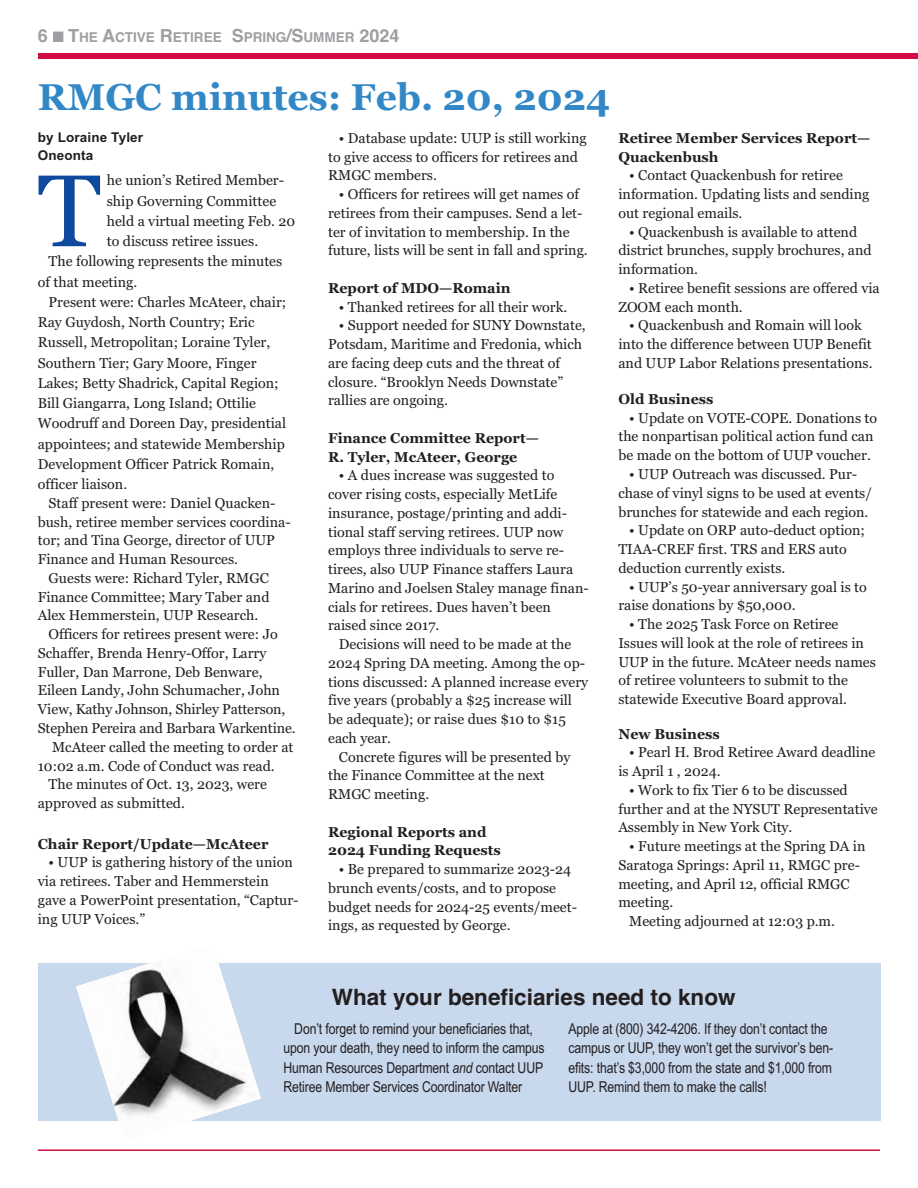
<style>
.page{position:relative;width:918px;height:1188px;background:#fff}
.page>*{position:absolute;margin:0;border:0;box-sizing:border-box;transform-origin:0 0}
.t1{font:101.85px "Georgia";color:#0f499d}
.t2{font:700 37.2px "Georgia";color:#3288c7}
.t3{font:700 22.5px "Helvetica";color:#231f20}
.t4{font:15px/19.5px "Arial Narrow";letter-spacing:-.01em;color:#231f20}
.t5{font:14.25px/18.8px "Georgia";color:#231f20}
.t6{font:700 14.25px/18.8px "Georgia";color:#231f20}
.t7{font:700 13.5px "Helvetica";color:#9d9fa2}
.t8{font:700 13.5px/17.7px "Arial";letter-spacing:.01em;color:#231f20}
.s1{font-size:18px}
.s2{font-style:italic}
</style>
<div class="page">
<hr style="left:38px;top:1149px;width:842px;height:2px;background:#d20d44">
<div style="left:38px;top:54px;width:880px;height:5px;background:#d20d44"></div>
<div style="left:38px;top:963px;width:842px;height:158px;background:#c8d8ed"></div>
<img style="left:76px;top:963px;width:185px;height:158px">
<p class="t7" style="left:38px;top:29px;width:363px"><span class="s1">6</span> ■ <span class="s1">T</span>HE <span class="s1">A</span>CTIVE <span class="s1">R</span>ETIREE <span class="s1">S</span>PRING<span class="s1">/S</span>UMMER <span class="s1">2024</span></p>
<h2 class="t2" style="left:38px;top:76px;width:574px">RMGC minutes: Feb. 20, 2024</h2>
<p class="t8" style="left:38px;top:128px;width:107px">by Loraine Tyler<br>Oneonta</p>
<h1 class="t1" style="left:38px;top:152px;width:65px">T</h1>
<p class="t5" style="left:107px;top:171px;width:179px">he union’s Retired Member-</p>
<p class="t5" style="left:107px;top:191px;width:171px">ship Governing Committee</p>
<p class="t5" style="left:107px;top:212px;width:190px">held a virtual meeting Feb. 20</p>
<p class="t5" style="left:107px;top:232px;width:153px">to discuss retiree issues.</p>
<p class="t5" style="left:49px;top:252px;width:235px">The following represents the minutes</p>
<p class="t5" style="left:38px;top:272px;width:101px">of that meeting.</p>
<p class="t5" style="left:49px;top:293px;width:239px">Present were: Charles McAteer, chair;</p>
<p class="t5" style="left:38px;top:313px;width:218px">Ray Guydosh, North Country; Eric</p>
<p class="t5" style="left:38px;top:333px;width:234px">Russell, Metropolitan; Loraine Tyler,</p>
<p class="t5" style="left:38px;top:353px;width:220px">Southern Tier; Gary Moore, Finger</p>
<p class="t5" style="left:38px;top:374px;width:242px">Lakes; Betty Shadrick, Capital Region;</p>
<p class="t5" style="left:38px;top:394px;width:220px">Bill Giangarra, Long Island; Ottilie</p>
<p class="t5" style="left:38px;top:414px;width:250px">Woodruff and Doreen Day, presidential</p>
<p class="t5" style="left:38px;top:434px;width:249px">appointees; and statewide Membership</p>
<p class="t5" style="left:38px;top:455px;width:238px">Development Officer Patrick Romain,</p>
<p class="t5" style="left:38px;top:475px;width:91px">officer liaison.</p>
<p class="t5" style="left:49px;top:494px;width:229px">Staff present were: Daniel Quacken-</p>
<p class="t5" style="left:38px;top:512px;width:254px">bush, retiree member services coordina-</p>
<p class="t5" style="left:38px;top:531px;width:239px">tor; and Tina George, director of UUP</p>
<p class="t5" style="left:38px;top:550px;width:202px">Finance and Human Resources.</p>
<p class="t5" style="left:49px;top:569px;width:222px">Guests were: Richard Tyler, RMGC</p>
<p class="t5" style="left:38px;top:587px;width:233px">Finance Committee; Mary Taber and</p>
<p class="t5" style="left:38px;top:606px;width:222px">Alex Hemmerstein, UUP Research.</p>
<p class="t5" style="left:49px;top:625px;width:231px">Officers for retirees present were: Jo</p>
<p class="t5" style="left:38px;top:644px;width:230px">Schaffer, Brenda Henry-Offor, Larry</p>
<p class="t5" style="left:38px;top:662px;width:226px">Fuller, Dan Marrone, Deb Benware,</p>
<p class="t5" style="left:38px;top:681px;width:244px">Eileen Landy, John Schumacher, John</p>
<p class="t5" style="left:38px;top:700px;width:249px">View, Kathy Johnson, Shirley Patterson,</p>
<p class="t5" style="left:38px;top:719px;width:259px">Stephen Pereira and Barbara Warkentine.</p>
<p class="t5" style="left:52px;top:737px;width:243px">McAteer called the meeting to order at</p>
<p class="t5" style="left:38px;top:756px;width:239px">10:02 a.m. Code of Conduct was read.</p>
<p class="t5" style="left:49px;top:775px;width:220px">The minutes of Oct. 13, 2023, were</p>
<p class="t5" style="left:38px;top:794px;width:149px">approved as submitted.</p>
<p class="t6" style="left:38px;top:834px;width:232px">Chair Report/Update—McAteer</p>
<p class="t5" style="left:38px;top:853px;width:262px;text-indent:11px">• UUP is gathering history of the union via retirees. Taber and Hemmerstein gave a PowerPoint presentation, “Captur&shy;ing UUP Voices.”</p>
<p class="t5" style="left:328px;top:129px;width:260px;text-indent:11px">• Database update: UUP is still working to give access to officers for retirees and<br>RMGC members.</p>
<p class="t5" style="left:328px;top:185px;width:261px;text-indent:11px">• Officers for retirees will get names of retirees from their campuses. Send a let&shy;ter of invitation to membership. In the future, lists will be sent in fall and spring.</p>
<p class="t6" style="left:328px;top:279px;width:184px">Report of MDO—Romain</p>
<p class="t5" style="left:339px;top:297px;width:230px">• Thanked retirees for all their work.</p>
<p class="t5" style="left:328px;top:316px;width:259px;text-indent:11px">• Support needed for SUNY Downstate, Potsdam, Maritime and Fredonia, which are facing deep cuts and the threat of closure. “Brooklyn Needs Downstate” rallies are ongoing.</p>
<p class="t6" style="left:328px;top:429px;width:212px">Finance Committee Report—<br>R. Tyler, McAteer, George</p>
<p class="t5" style="left:328px;top:466px;width:262px;text-indent:11px">• A dues increase was suggested to cover rising costs, especially MetLife insurance, postage/printing and addi&shy;tional staff serving retirees. UUP now employs three individuals to serve re&shy;tirees, also UUP Finance staffers Laura Marino and Joelsen Staley manage finan&shy;cials for retirees. Dues haven’t been raised since 2017.</p>
<p class="t5" style="left:328px;top:635px;width:262px;text-indent:11px">Decisions will need to be made at the 2024 Spring DA meeting. Among the op&shy;tions discussed: A planned increase every five years (probably a $25 increase will be adequate); or raise dues $10 to $15 each year.</p>
<p class="t5" style="left:328px;top:747px;width:244px;text-indent:11px">Concrete figures will be presented by the Finance Committee at the next<br>RMGC meeting.</p>
<p class="t6" style="left:328px;top:822px;width:174px">Regional Reports and<br>2024 Funding Requests</p>
<p class="t5" style="left:328px;top:860px;width:250px;text-indent:11px">• Be prepared to summarize 2023-24 brunch events/costs, and to propose budget needs for 2024-25 events/meet&shy;ings, as requested by George.</p>
<p class="t6" style="left:618px;top:129px;width:253px">Retiree Member Services Report—<br>Quackenbush</p>
<p class="t5" style="left:618px;top:166px;width:253px;text-indent:11px">• Contact Quackenbush for retiree information. Updating lists and sending out regional emails.</p>
<p class="t5" style="left:618px;top:222px;width:255px;text-indent:11px">• Quackenbush is available to attend district brunches, supply brochures, and information.</p>
<p class="t5" style="left:618px;top:279px;width:263px;text-indent:11px">• Retiree benefit sessions are offered via<br>ZOOM each month.</p>
<p class="t5" style="left:618px;top:316px;width:256px;text-align:center">• Quackenbush and Romain will look into the difference between UUP Benefit and UUP Labor Relations presentations.</p>
<p class="t6" style="left:618px;top:390px;width:97px">Old Business</p>
<p class="t5" style="left:618px;top:408px;width:260px;text-indent:11px">• Update on VOTE-COPE. Donations to the nonpartisan political action fund can be made on the bottom of UUP voucher.</p>
<p class="t5" style="left:618px;top:465px;width:255px;text-align:center">• UUP Outreach was discussed. Pur&shy;chase of vinyl signs to be used at events/ brunches for statewide and each region.</p>
<p class="t5" style="left:618px;top:521px;width:248px;text-indent:11px">• Update on ORP auto-deduct option;<br>TIAA-CREF first. TRS and ERS auto deduction currently exists.</p>
<p class="t5" style="left:618px;top:577px;width:250px;text-indent:11px">• UUP’s 50-year anniversary goal is to raise donations by $50,000.</p>
<p class="t5" style="left:618px;top:615px;width:259px;text-indent:11px">• The 2025 Task Force on Retiree Issues will look at the role of retirees in UUP in the future. McAteer needs names of retiree volunteers to submit to the statewide Executive Board approval.</p>
<p class="t6" style="left:618px;top:724px;width:103px">New Business</p>
<p class="t5" style="left:618px;top:743px;width:258px;text-indent:11px">• Pearl H. Brod Retiree Award deadline is April 1 , 2024.</p>
<p class="t5" style="left:618px;top:780px;width:261px;text-indent:11px">• Work to fix Tier 6 to be discussed further and at the NYSUT Representative<br>Assembly in New York City.</p>
<p class="t5" style="left:629px;top:837px;width:238px">• Future meetings at the Spring DA in</p>
<p class="t5" style="left:618px;top:856px;width:243px">Saratoga Springs: April 11, RMGC pre-</p>
<p class="t5" style="left:618px;top:874px;width:233px">meeting, and April 12, official RMGC</p>
<p class="t5" style="left:618px;top:893px;width:56px">meeting.</p>
<p class="t5" style="left:629px;top:912px;width:207px">Meeting adjourned at 12:03 p.m.</p>
<h3 class="t3" style="left:332px;top:984px;width:405px">What your beneficiaries need to know</h3>
<p class="t4" style="left:284px;top:1019px;width:263px;text-indent:11px">Don’t forget to remind your beneficiaries that, upon your death, they need to inform the campus Human Resources Department <span class="s2">and</span> contact UUP Retiree Member Services Coordinator Walter</p>
<p class="t4" style="left:568px;top:1019px;width:266px">Apple at (800) 342-4206. If they don’t contact the campus or UUP, they won’t get the survivor’s ben&shy;efits: that’s $3,000 from the state and $1,000 from UUP. Remind them to make the calls!</p>
</div>
